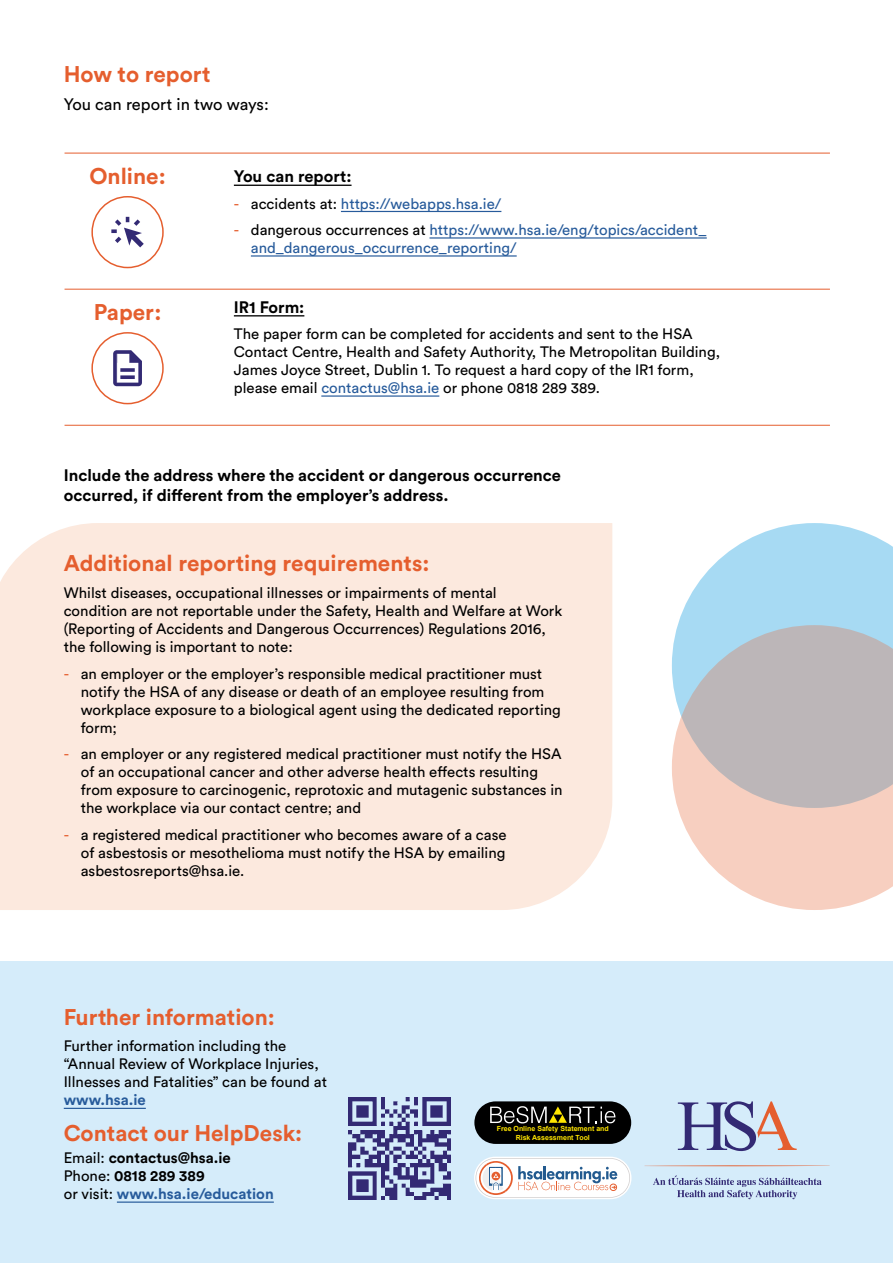
<style>
.page{position:relative;width:893px;height:1263px;background:#fff}
.page>*{position:absolute;margin:0;border:0;box-sizing:border-box;transform-origin:0 0}
.t1{font:700 22.5px "Circular Std";color:#e55e2e}
.t2{font:700 16.5px/19.8px "Circular Std";color:#000}
.t3{font:16.5px "Circular Std";letter-spacing:-.005em;color:#000}
.t4{font:15px/18px "Circular Std";color:#000}
.t5{font:15px/18px "Circular Std";color:#275b9b}
.t6{font:700 15px/18px "Circular Std";color:#000}
.t7{font:700 15px "Circular Std";color:#275b9b}
.t8{font:700 7.05px/8.4px "Arial";color:#ffe600;text-align:center}
.s1{color:#e55e2e}
.s2{color:#000}
.s3{color:#275b9b}
.s4{font-weight:400}
</style>
<div class="page">
<svg style="left:678px;top:523px;width:215px;height:102px;fill:#a7daf3"></svg>
<svg style="left:672px;top:625px;width:221px;height:285px;background:#d4c7c5"></svg>
<div style="left:0;top:961px;width:893px;height:302px;background:#d5ecfa"></div>
<hr style="left:64px;top:1108px;width:82px;height:1px;background:#275b9b">
<hr style="left:117px;top:1201px;width:157px;height:2px;background:#275b9b">
<hr style="left:234px;top:185px;width:118px;height:1px;background:#000">
<hr style="left:341px;top:211px;width:160px;height:1px;background:#275b9b">
<hr style="left:429px;top:237px;width:278px;height:2px;background:#275b9b">
<hr style="left:251px;top:255px;width:266px;height:2px;background:#275b9b">
<hr style="left:234px;top:315px;width:70px;height:1px;background:#000">
<hr style="left:321px;top:395px;width:118px;height:2px;background:#275b9b">
<hr style="left:65px;top:153px;width:765px;height:1px;background:#e55e2e">
<hr style="left:65px;top:289px;width:765px;height:1px;background:#e55e2e">
<hr style="left:65px;top:425px;width:765px;height:1px;background:#e55e2e">
<div style="left:91px;top:196px;width:73px;height:72px;border:2px solid #e55e2e;border-radius:50%"></div>
<svg style="left:111px;top:217px;width:33px;height:30px"></svg>
<svg style="left:113px;top:350px;width:29px;height:36px"></svg>
<div style="left:91px;top:332px;width:73px;height:72px;border:2px solid #e55e2e;border-radius:50%"></div>
<div style="left:0;top:523px;width:612px;height:387px;background:#fce9de"></div>
<svg style="left:645px;top:1165px;width:185px;height:1px"></svg>
<svg style="left:678px;top:1101px;width:119px;height:50px"></svg>
<svg style="left:653px;top:1175px;width:169px;height:24px"></svg>
<svg style="left:474px;top:1157px;width:157px;height:42px"></svg>
<svg style="left:476px;top:1158px;width:154px;height:40px;background:#e2e1e4"></svg>
<div style="left:610px;top:1184px;width:7px;height:7px;border:1px solid #e55e2e;border-radius:50%"></div>
<div style="left:474px;top:1101px;width:157px;height:43px;background:#000;border-radius:21px"></div>
<svg style="left:490px;top:1106px;width:125px;height:17px"></svg>
<img style="left:349px;top:1097px;width:102px;height:102px">
<h1 class="t1" style="left:64px;top:60px;width:148px">How to report</h1>
<p class="t3" style="left:64px;top:94px;width:207px">You can report in two ways:</p>
<h1 class="t1" style="left:89px;top:161px;width:78px">Online:</h1>
<h1 class="t1" style="left:94px;top:297px;width:69px">Paper:</h1>
<p class="t2" style="left:234px;top:166px;width:119px">You can report:</p>
<p class="t5" style="left:234px;top:194px;width:269px"><span class="s1">-</span> <span class="s2">accidents at:</span> https://webapps.hsa.ie/</p>
<p class="t5" style="left:251px;top:221px;width:457px;text-indent:-17px"><span class="s1">-</span> <span class="s2">dangerous occurrences at</span> https://www.hsa.ie/eng/topics/accident_ and_dangerous_occurrence_reporting/</p>
<p class="t2" style="left:234px;top:297px;width:72px">IR1 Form:</p>
<p class="t4" style="left:234px;top:325px;width:488px">The paper form can be completed for accidents and sent to the HSA Contact Centre, Health and Safety Authority, The Metropolitan Building, James Joyce Street, Dublin 1. To request a hard copy of the IR1 form, please email <span class="s3">contactus@hsa.ie</span> or phone 0818 289 389.</p>
<p class="t2" style="left:64px;top:465px;width:499px">Include the address where the accident or dangerous occurrence occurred, if different from the employer’s address.</p>
<h1 class="t1" style="left:64px;top:549px;width:367px">Additional reporting requirements:</h1>
<p class="t4" style="left:64px;top:583px;width:500px">Whilst diseases, occupational illnesses or impairments of mental condition are not reportable under the Safety, Health and Welfare at Work (Reporting of Accidents and Dangerous Occurrences) Regulations 2016, the following is important to note:</p>
<p class="t4" style="left:81px;top:664px;width:482px;text-indent:-17px"><span class="s1">-</span> an employer or the employer’s responsible medical practitioner must notify the HSA of any disease or death of an employee resulting from workplace exposure to a biological agent using the dedicated reporting form;</p>
<p class="t4" style="left:81px;top:744px;width:483px;text-indent:-17px"><span class="s1">-</span> an employer or any registered medical practitioner must notify the HSA of an occupational cancer and other adverse health effects resulting from exposure to carcinogenic, reprotoxic and mutagenic substances in the workplace via our contact centre; and</p>
<p class="t4" style="left:81px;top:825px;width:427px;text-align:justify;text-indent:-17px"><span class="s1">-</span> a registered medical practitioner who becomes aware of a case of asbestosis or mesothelioma must notify the HSA by emailing asbestosreports@hsa.ie.</p>
<h1 class="t1" style="left:64px;top:1002px;width:213px">Further information:</h1>
<p class="t4" style="left:64px;top:1037px;width:265px">Further information including the “Annual Review of Workplace Injuries,<br>Illnesses and Fatalities” can be found at</p>
<p class="t7" style="left:64px;top:1090px;width:84px">www.hsa.ie</p>
<h1 class="t1" style="left:64px;top:1118px;width:240px">Contact our HelpDesk:</h1>
<p class="t6" style="left:64px;top:1148px;width:212px"><span class="s4">Email:</span> contactus@hsa.ie<br><span class="s4">Phone:</span> 0818 289 389<br><span class="s4">or visit:</span> <span class="s3">www.hsa.ie/education</span></p>
<p class="t8" style="left:497px;top:1125px;width:114px">Free Online Safety Statement and<br>Risk Assessment Tool</p>
</div>
